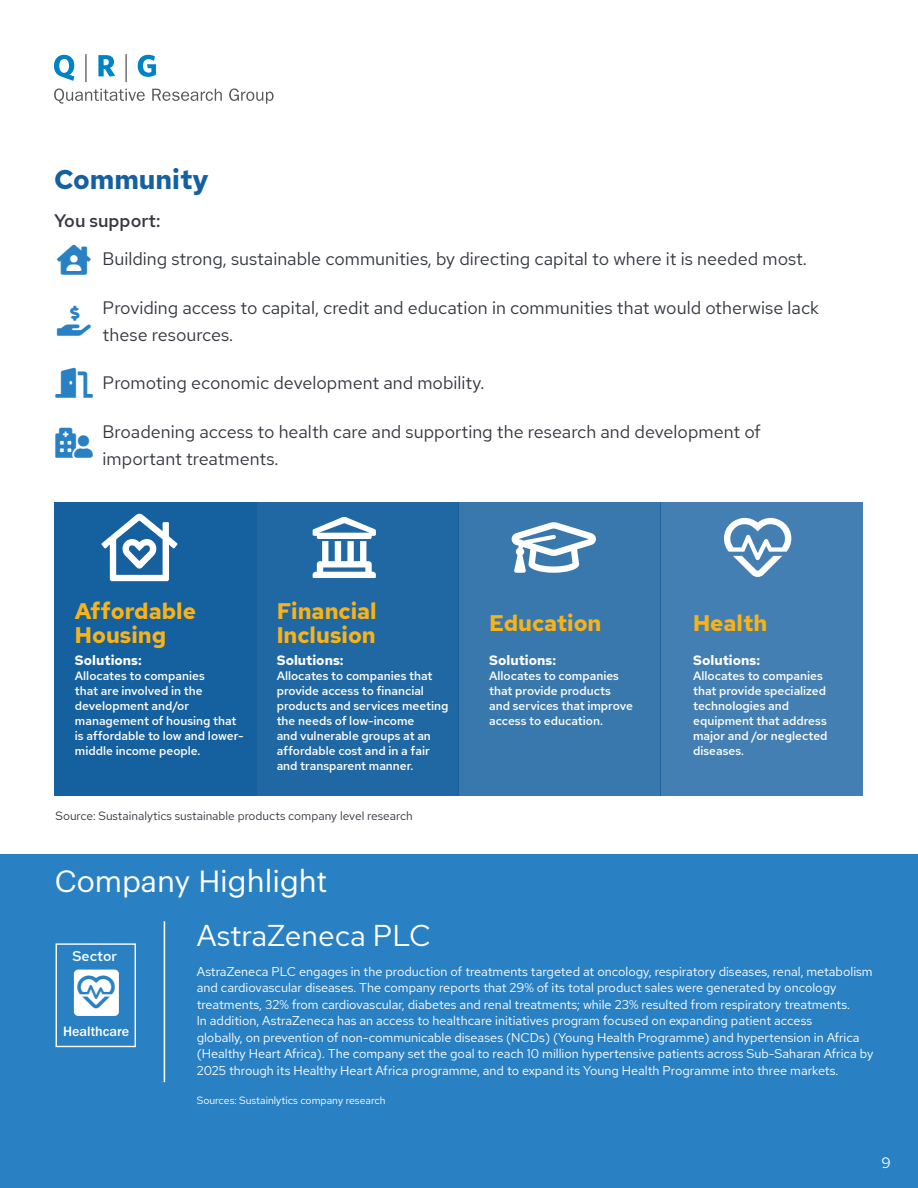
<style>
.page{position:relative;width:918px;height:1188px;background:#fff}
.page>*{position:absolute;margin:0;border:0;box-sizing:border-box;transform-origin:0 0}
.t1{font:67.5px "Font Awesome 5 Pro";color:#fff}
.t2{font:30px "Font Awesome 5 Pro Solid";color:#2981c4}
.t3{font:30px "Graphik";color:#fff}
.t4{font:30px "Red Hat Text";color:#fff}
.t5{font:700 27px "Red Hat Text";color:#15609f}
.t6{font:700 22.5px "Red Hat Text";color:#f9b317}
.t7{font:18px/27px "Red Hat Text";color:#353842}
.t8{font:500 18px "Red Hat Text";color:#353842}
.t9{font:15px "Red Hat Text";color:#fff}
.t10{font:500 14.1px "ITC Franklin Gothic Std";color:#fff}
.t11{font:500 14.1px "Red Hat Text";letter-spacing:.005em;color:#fff}
.t12{font:700 13.5px "Red Hat Text";color:#fff}
.t13{font:12.75px/16.5px "Red Hat Text";color:#fff}
.t14{font:500 12px/15px "Red Hat Text";color:#fff}
.t15{font:12px "Red Hat Text";color:#353842}
.t16{font:10.5px "Red Hat Text";color:#fff}
</style>
<div class="page">
<svg style="left:54px;top:88px;width:91px;height:16px"></svg>
<svg style="left:152px;top:89px;width:70px;height:12px"></svg>
<svg style="left:229px;top:88px;width:45px;height:16px"></svg>
<svg style="left:54px;top:55px;width:20px;height:26px"></svg>
<hr style="left:85px;top:54px;width:2px;height:28px;background:#57585a">
<hr style="left:125px;top:54px;width:2px;height:28px;background:#57585a">
<svg style="left:98px;top:55px;width:17px;height:22px"></svg>
<svg style="left:138px;top:55px;width:18px;height:22px"></svg>
<div style="left:0;top:1142px;width:918px;height:46px;background:#2981c4"></div>
<div style="left:54px;top:502px;width:203px;height:294px;background:#15609f"></div>
<div style="left:256px;top:502px;width:203px;height:294px;background:#2068a3"></div>
<div style="left:458px;top:502px;width:203px;height:294px;background:#3878ad"></div>
<div style="left:661px;top:502px;width:202px;height:294px;background:#437fb2"></div>
<div style="left:0;top:854px;width:918px;height:291px;background:#2981c4"></div>
<hr style="left:164px;top:921px;width:1px;height:161px;background:#fff">
<div style="left:56px;top:943px;width:80px;height:104px;border:1px solid #fff"></div>
<div style="left:74px;top:970px;width:45px;height:46px;background:#fff;border-radius:4px"></div>
<p class="t5" style="left:54px;top:162px;width:156px">Community</p>
<p class="t8" style="left:54px;top:209px;width:108px">You support:</p>
<p class="t7" style="left:103px;top:245px;width:706px">Building strong, sustainable communities, by directing capital to where it is needed most.</p>
<p class="t7" style="left:103px;top:294px;width:718px">Providing access to capital, credit and education in communities that would otherwise lack these resources.</p>
<p class="t7" style="left:103px;top:369px;width:383px">Promoting economic development and mobility.</p>
<p class="t7" style="left:103px;top:418px;width:660px">Broadening access to health care and supporting the research and development of important treatments.</p>
<p class="t2" style="left:57px;top:245px;width:35px">□◆▲◆▲</p>
<p class="t2" style="left:57px;top:306px;width:35px">■□●■◆▲</p>
<p class="t2" style="left:55px;top:368px;width:39px">□□□■</p>
<p class="t2" style="left:55px;top:428px;width:39px">□▲▼●◆▲</p>
<p class="t6" style="left:75px;top:596px;width:123px">Affordable</p>
<p class="t6" style="left:75px;top:620px;width:93px">Housing</p>
<p class="t12" style="left:75px;top:651px;width:68px">Solutions:</p>
<p class="t14" style="left:75px;top:668px;width:170px">Allocates to companies<br>that are involved in the development and/or management of housing that is affordable to low and lower&shy;middle income people.</p>
<p class="t1" style="left:311px;top:514px;width:69px">◆■❖▲▼</p>
<p class="t1" style="left:512px;top:514px;width:86px">◆▼□■</p>
<p class="t6" style="left:277px;top:596px;width:102px">Financial</p>
<p class="t6" style="left:277px;top:620px;width:101px">Inclusion</p>
<p class="t12" style="left:277px;top:651px;width:68px">Solutions:</p>
<p class="t14" style="left:277px;top:668px;width:173px">Allocates to companies that provide access to financial products and services meeting the needs of low-income<br>and vulnerable groups at an affordable cost and in a fair and transparent manner.</p>
<p class="t6" style="left:489px;top:608px;width:114px">Education</p>
<p class="t6" style="left:693px;top:608px;width:76px">Health</p>
<p class="t12" style="left:489px;top:651px;width:68px">Solutions:</p>
<p class="t14" style="left:489px;top:668px;width:145px">Allocates to companies that provide products and services that improve access to education.</p>
<p class="t12" style="left:693px;top:651px;width:68px">Solutions:</p>
<p class="t14" style="left:693px;top:668px;width:136px">Allocates to companies that provide specialized technologies and equipment that address major and /or neglected diseases.</p>
<p class="t15" style="left:55px;top:808px;width:359px">Source: Sustainalytics sustainable products company level research</p>
<p class="t3" style="left:55px;top:858px;width:274px">Company Highlight</p>
<p class="t11" style="left:72px;top:947px;width:46px">Sector</p>
<p class="t10" style="left:63px;top:1023px;width:68px">Healthcare</p>
<p class="t4" style="left:197px;top:916px;width:236px">AstraZeneca PLC</p>
<p class="t13" style="left:197px;top:963px;width:678px">AstraZeneca PLC engages in the production of treatments targeted at oncology, respiratory diseases, renal, metabolism and cardiovascular diseases. The company reports that 29% of its total product sales were generated by oncology treatments, 32% from cardiovascular, diabetes and renal treatments; while 23% resulted from respiratory treatments.<br>In addition, AstraZeneca has an access to healthcare initiatives program focused on expanding patient access<br>globally, on prevention of non-communicable diseases (NCDs) (Young Health Programme) and hypertension in Africa (Healthy Heart Africa). The company set the goal to reach 10 million hypertensive patients across Sub-Saharan Africa by 2025 through its Healthy Heart Africa programme, and to expand its Young Health Programme into three markets.</p>
<p class="t16" style="left:197px;top:1094px;width:190px">Sources: Sustainlytics company research</p>
<p class="t9" style="left:882px;top:1153px;width:11px">9</p>
</div>
